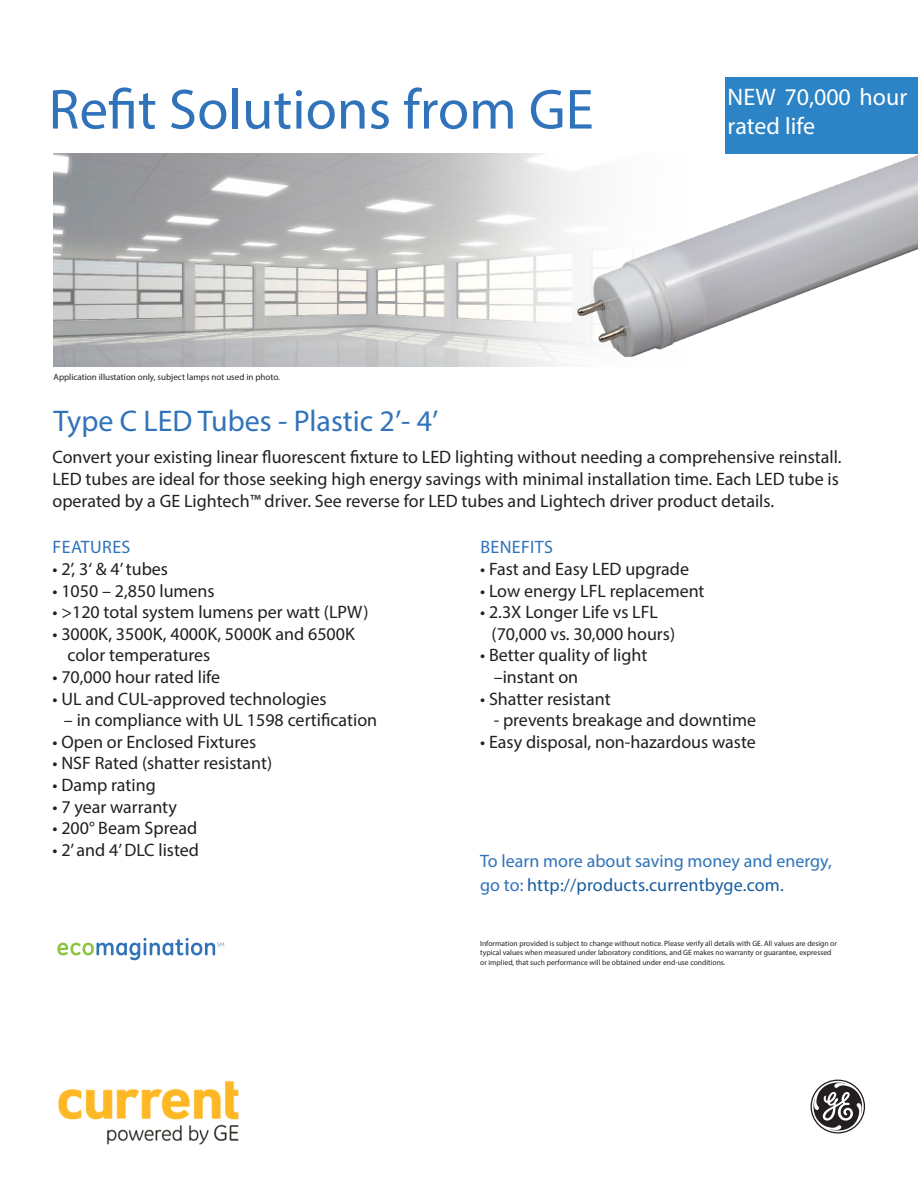
<style>
.page{position:relative;width:918px;height:1188px;background:#fff}
.page>*{position:absolute;margin:0;border:0;box-sizing:border-box;transform-origin:0 0}
.No_Spacing{font:57px "Myriad Pro";color:#3073ba}
.No_Spacing-2{font:30px "Myriad Pro";color:#3073ba}
.t1{font:24px/28.8px "Myriad Pro";color:#fff}
.t2{font:18px/21.6px "Myriad Pro";color:#231f20}
.No_Spacing-3{font:18px/24.2px "Myriad Pro";color:#3073ba}
.No_Spacing-4{font:18px "Myriad Pro";letter-spacing:.02em;color:#3073ba}
.t3{font:9px "Myriad Pro";color:#231f20}
.t4{font:7.65px/9.1px "Myriad Pro";color:#231f20}
.s1{color:#175d9e}
</style>
<div class="page">
<img style="left:54px;top:154px;width:481px;height:213px">
<img style="left:535px;top:154px;width:383px;height:213px">
<svg style="left:57px;top:938px;width:167px;height:22px"></svg>
<svg style="left:811px;top:1080px;width:54px;height:54px"></svg>
<img style="left:58px;top:1081px;width:181px;height:64px">
<div style="left:725px;top:77px;width:193px;height:77px;background:#2c83c5"></div>
<p class="No_Spacing" style="left:49px;top:74px;width:547px">Refit Solutions from GE</p>
<p class="t3" style="left:54px;top:371px;width:228px">Application illustation only, subject lamps not used in photo.</p>
<p class="No_Spacing-2" style="left:54px;top:402px;width:386px">Type C LED Tubes - Plastic 2’- 4’</p>
<p class="t1" style="left:728px;top:83px;width:181px">NEW 70,000 hour rated life</p>
<p class="t2" style="left:52px;top:446px;width:791px">Convert your existing linear fluorescent fixture to LED lighting without needing a comprehensive reinstall.<br>LED tubes are ideal for those seeking high energy savings with minimal installation time. Each LED tube is operated by a GE Lightech™ driver. See reverse for LED tubes and Lightech driver product details.</p>
<p class="No_Spacing-4" style="left:53px;top:536px;width:79px">FEATURES</p>
<p class="t2" style="left:52px;top:558px;width:117px">• 2’, 3‘ &amp; 4’ tubes</p>
<p class="t2" style="left:52px;top:579px;width:164px">• 1050 – 2,850 lumens</p>
<p class="t2" style="left:52px;top:601px;width:318px">• &gt;120 total system lumens per watt (LPW)</p>
<p class="t2" style="left:67px;top:623px;width:289px;text-indent:-15px">• 3000K, 3500K, 4000K, 5000K and 6500K color temperatures</p>
<p class="t2" style="left:52px;top:666px;width:169px">• 70,000 hour rated life</p>
<p class="t2" style="left:52px;top:687px;width:276px">• UL and CUL-approved technologies</p>
<p class="t2" style="left:64px;top:709px;width:315px">– in compliance with UL 1598 certification</p>
<p class="t2" style="left:52px;top:731px;width:205px">• Open or Enclosed Fixtures</p>
<p class="t2" style="left:52px;top:752px;width:221px">• NSF Rated (shatter resistant)</p>
<p class="t2" style="left:52px;top:774px;width:105px">• Damp rating</p>
<p class="t2" style="left:52px;top:795px;width:126px">• 7 year warranty</p>
<p class="t2" style="left:52px;top:817px;width:146px">• 200° Beam Spread</p>
<p class="t2" style="left:52px;top:839px;width:148px">• 2’ and 4’ DLC listed</p>
<p class="No_Spacing-4" style="left:480px;top:536px;width:74px">BENEFITS</p>
<p class="t2" style="left:480px;top:558px;width:210px">• Fast and Easy LED upgrade</p>
<p class="t2" style="left:480px;top:579px;width:226px">• Low energy LFL replacement</p>
<p class="t2" style="left:480px;top:601px;width:179px">• 2.3X Longer Life vs LFL</p>
<p class="t2" style="left:492px;top:623px;width:185px">(70,000 vs. 30,000 hours)</p>
<p class="t2" style="left:494px;top:644px;width:155px;text-indent:-14px">• Better quality of light –instant on</p>
<p class="t2" style="left:480px;top:687px;width:132px">• Shatter resistant</p>
<p class="t2" style="left:494px;top:709px;width:264px">- prevents breakage and downtime</p>
<p class="t2" style="left:480px;top:731px;width:277px">• Easy disposal, non-hazardous waste</p>
<p class="No_Spacing-3" style="left:480px;top:848px;width:353px">To learn more about saving money and energy, go to: <span class="s1">http://products.currentbyge.com.</span></p>
<p class="t4" style="left:480px;top:939px;width:358px">Information provided is subject to change without notice. Please verify all details with GE. All values are design or typical values when measured under laboratory conditions, and GE makes no warranty or guarantee, expressed or implied, that such performance will be obtained under end-use conditions.</p>
</div>
